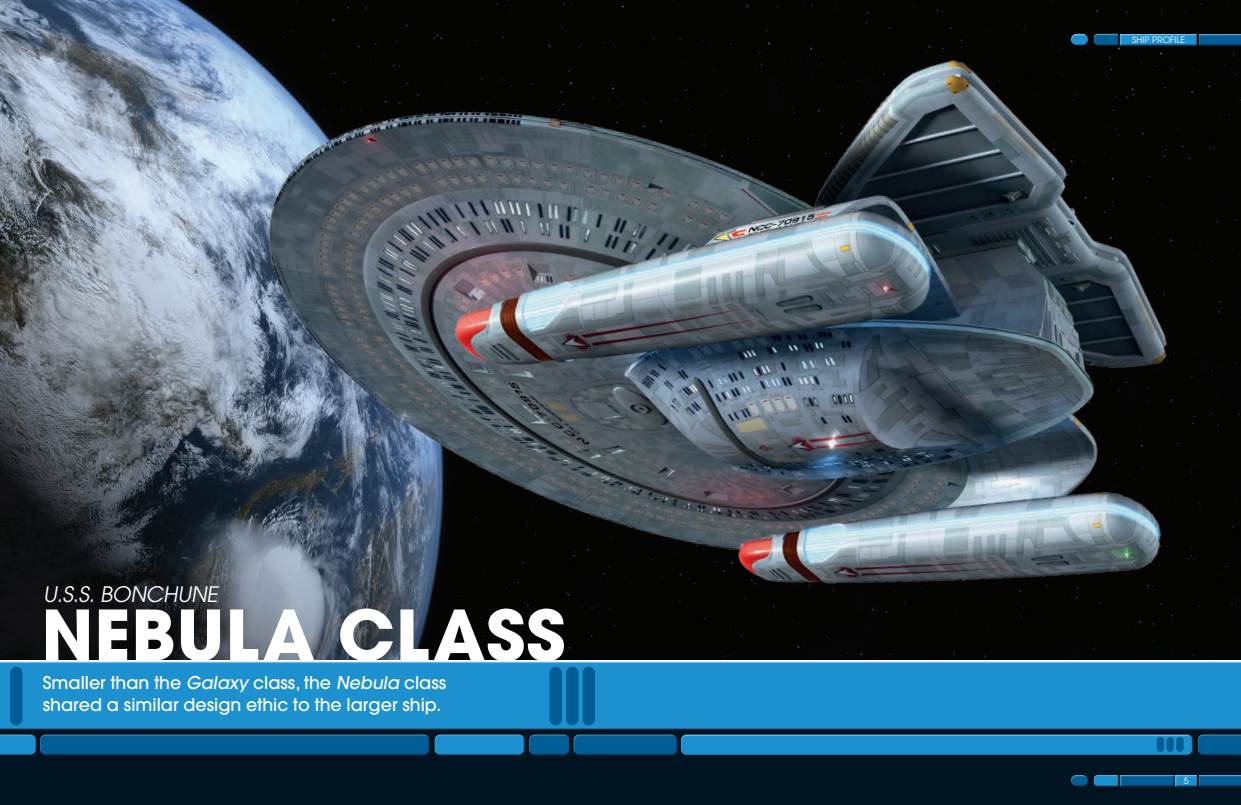
<style>
.page{position:relative;width:1241px;height:805px;background:#fff}
.page>*{position:absolute;margin:0;border:0;box-sizing:border-box;transform-origin:0 0}
.t1{font:700 68.75px "Avant Garde";letter-spacing:.01em;color:#fff}
.t2{font:italic 21.25px "Avant Garde";color:#fff}
.t3{font:500 17.5px/22.5px "Avant Garde";color:#fff}
.t4{font:8.75px "Avant Garde LT";color:#fff}
.s1{font-style:italic}
</style>
<div class="page">
<img style="left:0;top:0;width:1240px;height:659px">
<img style="left:219px;top:0;width:998px;height:627px">
<div style="left:0;top:680px;width:1240px;height:124px;background:#001421"></div>
<div style="left:1092px;top:32px;width:26px;height:12px;background:#040503"></div>
<div style="left:1092px;top:33px;width:26px;height:13px;background:#231f20;opacity:.75"></div>
<div style="left:1119px;top:32px;width:79px;height:14px;background:#040503"></div>
<div style="left:1119px;top:33px;width:79px;height:13px;background:#231f20;opacity:.75"></div>
<div style="left:1197px;top:32px;width:43px;height:14px;background:#040503"></div>
<div style="left:1197px;top:33px;width:43px;height:13px;background:#231f20;opacity:.75"></div>
<div style="left:1070px;top:32px;width:19px;height:11px;background:#fff;opacity:.75"></div>
<div style="left:1070px;top:35px;width:20px;height:11px;background:#231f20;opacity:.75"></div>
<div style="left:1092px;top:774px;width:26px;height:12px;background:#231f20;opacity:.75"></div>
<div style="left:1119px;top:774px;width:56px;height:13px;background:#231f20;opacity:.75"></div>
<div style="left:1174px;top:774px;width:24px;height:13px;background:#231f20;opacity:.75"></div>
<div style="left:1197px;top:774px;width:43px;height:13px;background:#231f20;opacity:.75"></div>
<div style="left:1070px;top:772px;width:19px;height:12px;background:#fff;opacity:.75"></div>
<div style="left:1070px;top:776px;width:20px;height:11px;background:#231f20;opacity:.75"></div>
<div style="left:679px;top:732px;width:514px;height:20px;background:#fff;opacity:.75"></div>
<div style="left:679px;top:735px;width:515px;height:20px;background:#1d90d0"></div>
<div style="left:1197px;top:732px;width:43px;height:20px;background:#fff;opacity:.75"></div>
<div style="left:1197px;top:736px;width:43px;height:19px;background:#005d95"></div>
<div style="left:40px;top:732px;width:391px;height:20px;background:#fff;opacity:.75"></div>
<div style="left:40px;top:736px;width:391px;height:19px;background:#005d95"></div>
<div style="left:434px;top:732px;width:92px;height:20px;background:#fff;opacity:.75"></div>
<div style="left:434px;top:736px;width:92px;height:19px;background:#1d90d0"></div>
<div style="left:572px;top:732px;width:106px;height:20px;background:#fff;opacity:.75"></div>
<div style="left:572px;top:736px;width:106px;height:19px;background:#005d95"></div>
<div style="left:0;top:732px;width:37px;height:20px;background:#fff;opacity:.75"></div>
<div style="left:0;top:736px;width:38px;height:19px;background:#231f20;opacity:.75"></div>
<div style="left:527px;top:732px;width:44px;height:20px;background:#fff;opacity:.75"></div>
<div style="left:527px;top:736px;width:44px;height:19px;background:#231f20;opacity:.75"></div>
<svg style="left:1175px;top:736px;width:8px;height:15px"></svg>
<div style="left:1166px;top:736px;width:7px;height:15px;background:#005d95;border-radius:4px"></div>
<div style="left:1156px;top:736px;width:7px;height:15px;background:#005d95;border-radius:4px"></div>
<div style="left:0;top:659px;width:1240px;height:64px;background:#fff;opacity:.75"></div>
<div style="left:0;top:664px;width:1240px;height:66px;background:#1d90d0"></div>
<div style="left:582px;top:666px;width:13px;height:59px;background:#005d95;border-radius:6px"></div>
<div style="left:566px;top:666px;width:12px;height:59px;background:#005d95;border-radius:6px"></div>
<div style="left:549px;top:666px;width:13px;height:59px;background:#005d95;border-radius:6px"></div>
<div style="left:10px;top:666px;width:12px;height:59px;background:#005d95;border-radius:6px"></div>
<p class="t2" style="left:43px;top:581px;width:180px">U.S.S. BONCHUNE</p>
<h1 class="t1" style="left:41px;top:590px;width:525px">NEBULA CLASS</h1>
<p class="t3" style="left:43px;top:670px;width:405px">Smaller than the <span class="s1">Galaxy</span> class, the <span class="s1">Nebula</span> class shared a similar design ethic to the larger ship.</p>
<p class="t4" style="left:1131px;top:34px;width:54px">SHIP PROFILE</p>
<p class="t4" style="left:1183px;top:775px;width:6px">5</p>
</div>
